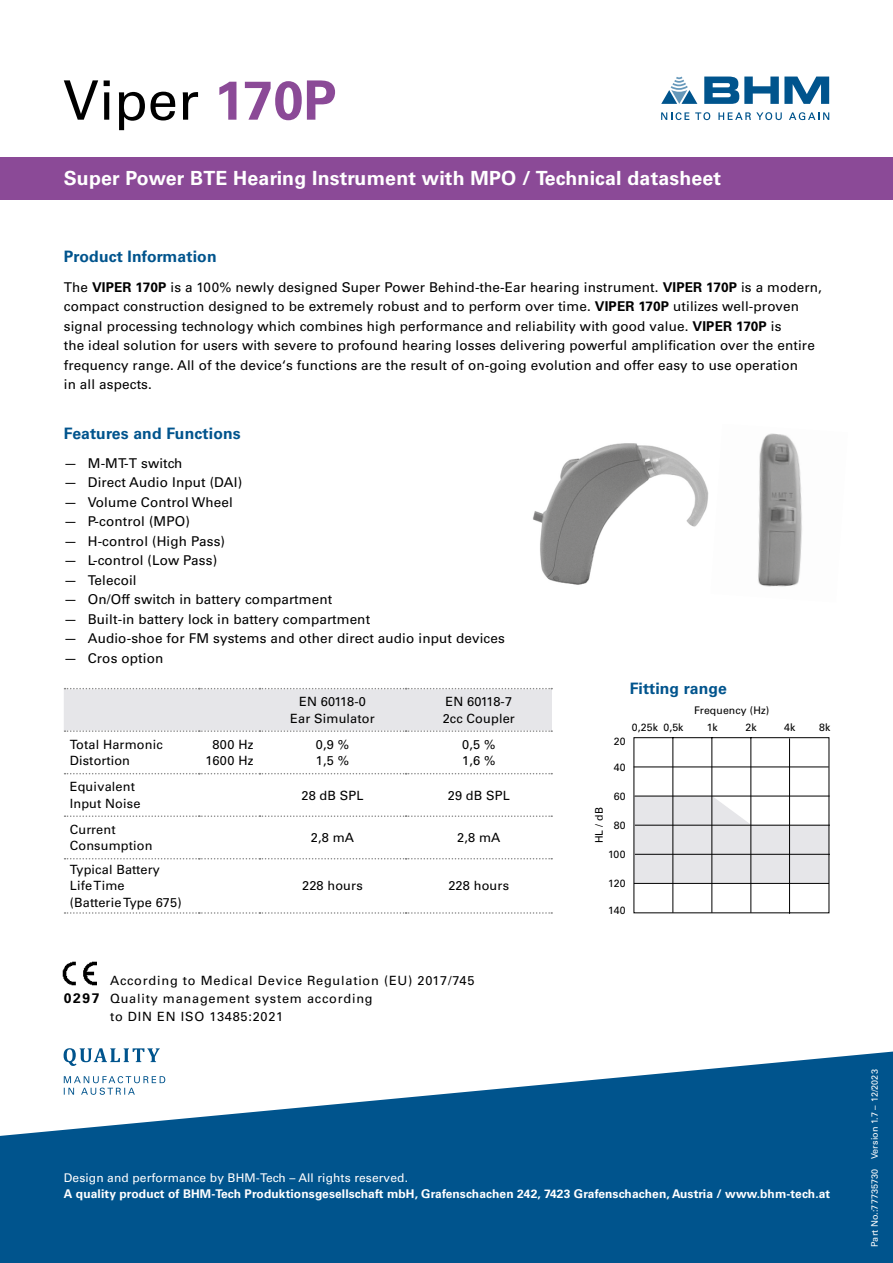
<style>
.page{position:relative;width:893px;height:1263px;background:#fff}
.page>*{position:absolute;margin:0;border:0;box-sizing:border-box;transform-origin:0 0}
.t1{font:700 19.5px "Univers LT Std";letter-spacing:.01em;color:#fff}
.t2{font:700 15.75px "Univers LT Std";letter-spacing:.01em;color:#00548d}
.t3{font:700 13.8px "Univers LT Std";color:#000}
.t4{font:13.5px/19.5px "Univers LT Std";letter-spacing:.01em;color:#000}
.t5{font:12.75px/16.5px "Univers LT Std";letter-spacing:.01em;color:#000}
.t6{font:12.75px/18px "Univers LT Std";letter-spacing:.06em;color:#000}
.t7{font:700 12px "Univers LT Std";letter-spacing:.01em;color:#fff}
.t8{font:12px "Univers LT Std";letter-spacing:.01em;color:#fff}
.t9{font:10.5px "Univers LT Std";letter-spacing:.01em;color:#000}
.t10{font:9px "Univers LT Std";letter-spacing:.01em;color:#fff}
.s1{font-weight:700}
</style>
<div class="page">
<svg style="left:0;top:1051px;width:893px;height:212px;fill:#00548d"></svg>
<div style="left:0;top:157px;width:893px;height:43px;background:#8b4a97"></div>
<svg style="left:661px;top:77px;width:36px;height:27px"></svg>
<svg style="left:704px;top:77px;width:125px;height:27px"></svg>
<svg style="left:661px;top:112px;width:28px;height:8px"></svg>
<svg style="left:695px;top:112px;width:15px;height:8px"></svg>
<svg style="left:789px;top:112px;width:40px;height:8px"></svg>
<svg style="left:718px;top:112px;width:64px;height:8px"></svg>
<svg style="left:64px;top:80px;width:34px;height:40px"></svg>
<svg style="left:104px;top:80px;width:6px;height:40px"></svg>
<svg style="left:119px;top:92px;width:26px;height:38px"></svg>
<svg style="left:151px;top:92px;width:25px;height:28px"></svg>
<svg style="left:183px;top:92px;width:15px;height:28px"></svg>
<svg style="left:219px;top:82px;width:17px;height:38px"></svg>
<svg style="left:245px;top:80px;width:90px;height:40px"></svg>
<img style="left:533px;top:443px;width:176px;height:142px">
<img style="left:758px;top:433px;width:44px;height:154px">
<img style="left:63px;top:961px;width:34px;height:25px">
<svg style="left:64px;top:1048px;width:96px;height:18px"></svg>
<svg style="left:64px;top:1076px;width:101px;height:19px"></svg>
<svg style="left:64px;top:688px;width:488px;height:44px;background:#e4e4e7"></svg>
<svg style="left:65px;top:773px;width:487px;height:1px"></svg>
<svg style="left:65px;top:815px;width:487px;height:2px"></svg>
<svg style="left:65px;top:858px;width:487px;height:1px"></svg>
<svg style="left:65px;top:912px;width:487px;height:2px"></svg>
<svg style="left:633px;top:737px;width:197px;height:177px"></svg>
<hr style="left:635px;top:796px;width:195px;height:1px;background:#000">
<hr style="left:635px;top:825px;width:195px;height:1px;background:#000">
<hr style="left:635px;top:854px;width:195px;height:1px;background:#000">
<hr style="left:634px;top:883px;width:195px;height:1px;background:#000">
<hr style="left:634px;top:766px;width:195px;height:1px;background:#000">
<h1 class="t1" style="left:64px;top:167px;width:659px">Super Power BTE Hearing Instrument with MPO / Technical datasheet</h1>
<p class="t2" style="left:64px;top:247px;width:154px">Product Information</p>
<p class="t4" style="left:64px;top:277px;width:760px">The <span class="s1">VIPER 170P</span> is a 100% newly designed Super Power Behind-the-Ear hearing instrument. <span class="s1">VIPER 170P</span> is a modern, compact construction designed to be extremely robust and to perform over time. <span class="s1">VIPER 170P</span> utilizes well-proven signal processing technology which combines high performance and reliability with good value. <span class="s1">VIPER 170P</span> is<br>the ideal solution for users with severe to profound hearing losses delivering powerful amplification over the entire frequency range. All of the device‘s functions are the result of on-going evolution and offer easy to use operation<br>in all aspects.</p>
<p class="t2" style="left:64px;top:424px;width:179px">Features and Functions</p>
<p class="t4" style="left:64px;top:453px;width:120px">— M-MT-T switch</p>
<p class="t4" style="left:64px;top:473px;width:180px">— Direct Audio Input (DAI)</p>
<p class="t4" style="left:64px;top:492px;width:170px">— Volume Control Wheel</p>
<p class="t4" style="left:64px;top:512px;width:128px">— P-control (MPO)</p>
<p class="t4" style="left:64px;top:531px;width:163px">— H-control (High Pass)</p>
<p class="t4" style="left:64px;top:551px;width:155px">— L-control (Low Pass)</p>
<p class="t4" style="left:64px;top:570px;width:74px">— Telecoil</p>
<p class="t4" style="left:64px;top:590px;width:270px">— On/Off switch in battery compartment</p>
<p class="t4" style="left:64px;top:609px;width:308px">— Built-in battery lock in battery compartment</p>
<p class="t4" style="left:64px;top:629px;width:443px">— Audio-shoe for FM systems and other direct audio input devices</p>
<p class="t4" style="left:64px;top:648px;width:101px">— Cros option</p>
<p class="t5" style="left:290px;top:693px;width:86px;text-align:center">EN 60118-0<br>Ear Simulator</p>
<p class="t5" style="left:443px;top:693px;width:74px">EN 60118-7<br>2cc Coupler</p>
<p class="t5" style="left:70px;top:736px;width:94px">Total Harmonic<br>Distortion</p>
<p class="t5" style="left:206px;top:736px;width:49px;text-align:center">800 Hz<br>1600 Hz</p>
<p class="t5" style="left:316px;top:736px;width:35px">0,9 %<br>1,5 %</p>
<p class="t5" style="left:462px;top:736px;width:35px">0,5 %<br>1,6 %</p>
<p class="t5" style="left:70px;top:779px;width:72px">Equivalent<br>Input Noise</p>
<p class="t5" style="left:302px;top:787px;width:63px">28 dB SPL</p>
<p class="t5" style="left:448px;top:787px;width:63px">29 dB SPL</p>
<p class="t5" style="left:70px;top:821px;width:84px">Current<br>Consumption</p>
<p class="t5" style="left:311px;top:829px;width:45px">2,8 mA</p>
<p class="t5" style="left:457px;top:829px;width:45px">2,8 mA</p>
<p class="t5" style="left:70px;top:861px;width:113px">Typical Battery<br>Life Time<br>(Batterie Type 675)</p>
<p class="t5" style="left:302px;top:878px;width:62px">228 hours</p>
<p class="t5" style="left:448px;top:878px;width:62px">228 hours</p>
<p class="t3" style="left:64px;top:990px;width:37px">0297</p>
<p class="t6" style="left:110px;top:971px;width:366px">According to Medical Device Regulation (EU) 2017/745<br>Quality management system according<br>to DIN EN ISO 13485:2021</p>
<p class="t2" style="left:630px;top:680px;width:99px">Fitting range</p>
<p class="t9" style="left:694px;top:704px;width:77px">Frequency (Hz)</p>
<p class="t9" style="left:632px;top:721px;width:53px">0,25k 0,5k</p>
<p class="t9" style="left:707px;top:721px;width:13px">1k</p>
<p class="t9" style="left:745px;top:721px;width:13px">2k</p>
<p class="t9" style="left:784px;top:721px;width:13px">4k</p>
<p class="t9" style="left:819px;top:721px;width:13px">8k</p>
<p class="t9" style="left:614px;top:735px;width:13px">20</p>
<p class="t9" style="left:614px;top:761px;width:13px">40</p>
<p class="t9" style="left:593px;top:843px;width:38px;rotate:-90deg">HL / dB</p>
<p class="t9" style="left:614px;top:790px;width:13px">60</p>
<p class="t9" style="left:614px;top:819px;width:13px">80</p>
<p class="t9" style="left:608px;top:848px;width:19px">100</p>
<p class="t9" style="left:608px;top:877px;width:19px">120</p>
<p class="t9" style="left:608px;top:903px;width:19px">140</p>
<p class="t8" style="left:64px;top:1170px;width:346px">Design and performance by BHM-Tech – All rights reserved.</p>
<p class="t7" style="left:64px;top:1187px;width:768px">A quality product of BHM-Tech Produktionsgesellschaft mbH, Grafenschachen 242, 7423 Grafenschachen, Austria / www.bhm-tech.at</p>
<p class="t10" style="left:869px;top:1247px;width:179px;rotate:-90deg">Part No.:77735730 Version 1.7 – 12/2023</p>
</div>
